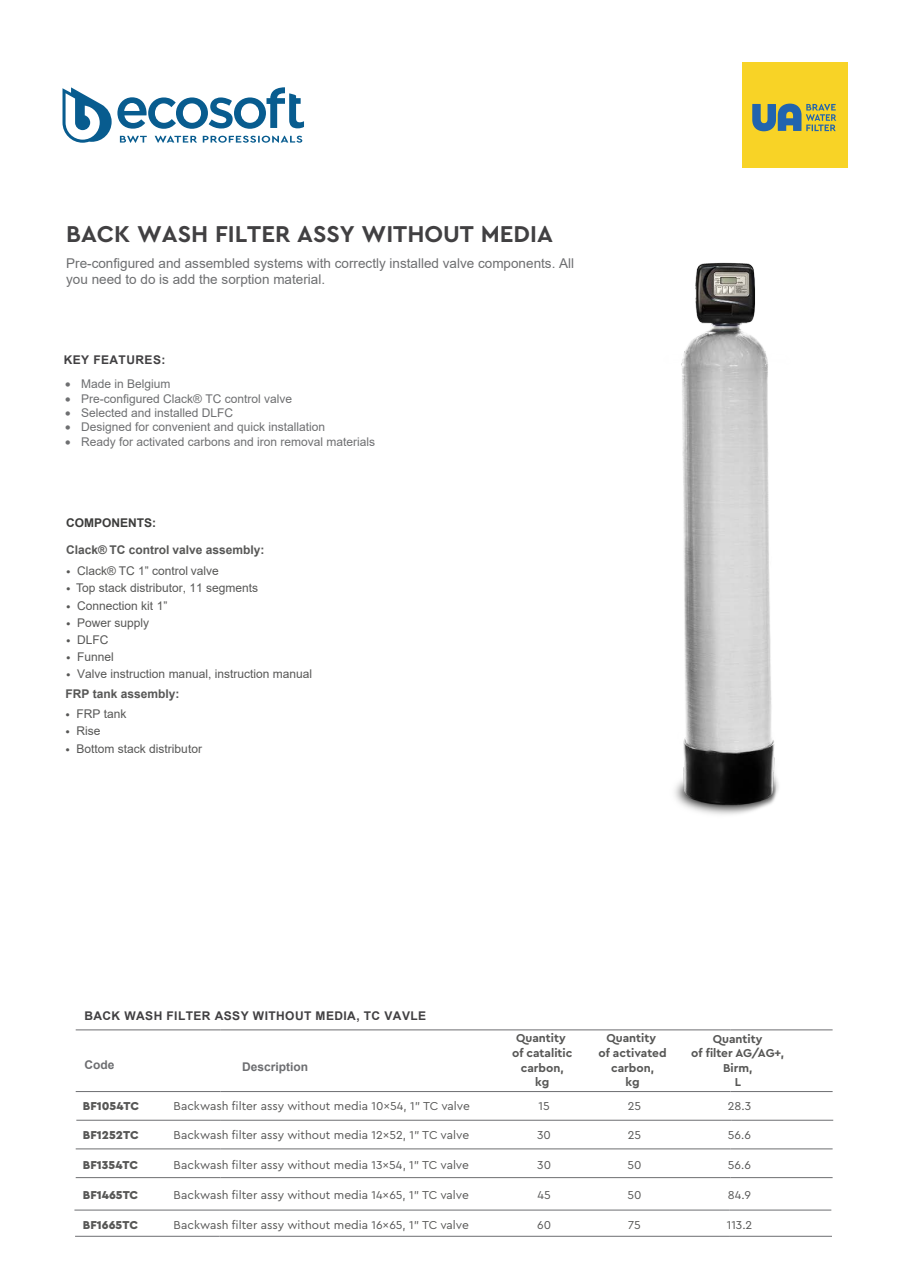
<style>
.page{position:relative;width:910px;height:1280px;background:#fff}
.page>*{position:absolute;margin:0;border:0;box-sizing:border-box;transform-origin:0 0}
.t1{font:700 24px "Cera PRO";color:#414042}
.t2{font:13.5px/16.2px "Arial";color:#6d6e70}
.t3{font:12px "Cera PRO";color:#575756}
.t4{font:12px/19.4px "Arial";color:#575756}
.t5{font:12px "Arial";color:#6e6f71}
.t6{font:700 12px/14.5px "Cera PRO";color:#575756;text-align:center}
.t7{font:700 12px "Arial";letter-spacing:.035em;color:#414042}
.t8{font:900 12px "Cera Pro";color:#575756}
.t9{font:700 12px "Arial";color:#575756}
.t10{font:700 12px "Arial";color:#6d6e71}
.t11{font:700 12px "Arial";color:#3c3c3b}
.s1{font-family:"Cera PRO"}
.s2{font-weight:700}
.s3{font-style:inherit}
</style>
<div class="page">
<svg style="left:63px;top:87px;width:241px;height:56px"></svg>
<div style="left:742px;top:63px;width:105px;height:105px;background:#f8d326"></div>
<svg style="left:752px;top:104px;width:84px;height:27px"></svg>
<hr style="left:76px;top:1030px;width:144px;height:1px;background:#6d6e71">
<hr style="left:220px;top:1030px;width:511px;height:1px;background:#6d6e71">
<hr style="left:731px;top:1030px;width:102px;height:1px;background:#6d6e71">
<hr style="left:76px;top:1091px;width:144px;height:1px;background:#6d6e71">
<hr style="left:220px;top:1091px;width:511px;height:1px;background:#6d6e71">
<hr style="left:731px;top:1091px;width:102px;height:1px;background:#6d6e71">
<hr style="left:76px;top:1177px;width:144px;height:1px;background:#6d6e71">
<hr style="left:220px;top:1177px;width:511px;height:1px;background:#6d6e71">
<hr style="left:731px;top:1177px;width:102px;height:1px;background:#6d6e71">
<hr style="left:74px;top:1210px;width:145px;height:1px;background:#6d6e71">
<hr style="left:219px;top:1210px;width:510px;height:1px;background:#6d6e71">
<hr style="left:729px;top:1210px;width:102px;height:1px;background:#6d6e71">
<hr style="left:76px;top:1120px;width:145px;height:1px;background:#6d6e71">
<hr style="left:221px;top:1120px;width:510px;height:1px;background:#6d6e71">
<hr style="left:731px;top:1120px;width:102px;height:1px;background:#6d6e71">
<hr style="left:76px;top:1149px;width:144px;height:1px;background:#6d6e71">
<hr style="left:220px;top:1149px;width:511px;height:1px;background:#6d6e71">
<hr style="left:731px;top:1149px;width:102px;height:1px;background:#6d6e71">
<hr style="left:75px;top:1236px;width:145px;height:1px;background:#6d6e71">
<hr style="left:220px;top:1236px;width:510px;height:1px;background:#6d6e71">
<hr style="left:730px;top:1236px;width:102px;height:1px;background:#6d6e71">
<img style="left:674px;top:262px;width:105px;height:553px">
<h1 class="t1" style="left:66px;top:218px;width:488px">BACK WASH FILTER ASSY WITHOUT MEDIA</h1>
<p class="t2" style="left:66px;top:255px;width:509px">Pre-configured and assembled systems with correctly installed valve components. All you need to do is add the sorption material.</p>
<p class="t7" style="left:64px;top:351px;width:103px">KEY FEATURES:</p>
<p class="t5" style="left:65px;top:376px;width:107px">• Made in Belgium</p>
<p class="t5" style="left:65px;top:390px;width:228px">• Pre-configured Clack® TC control valve</p>
<p class="t5" style="left:65px;top:405px;width:170px">• Selected and installed DLFС</p>
<p class="t5" style="left:65px;top:419px;width:262px">• Designed for convenient and quick installation</p>
<p class="t5" style="left:65px;top:433px;width:312px">• Ready for activated carbons and iron removal materials</p>
<p class="t11" style="left:66px;top:514px;width:91px">COMPONENTS:</p>
<p class="t9" style="left:66px;top:541px;width:200px">Clack® TC control valve assembly:</p>
<p class="t4" style="left:66px;top:561px;width:154px"><span class="s1">•</span> Clack® TC 1” control valve</p>
<p class="t4" style="left:66px;top:578px;width:194px"><span class="s1">•</span> Top stack distributor, 11 segments</p>
<p class="t4" style="left:66px;top:595px;width:103px"><span class="s1">•</span> Сonnection kit 1”</p>
<p class="t4" style="left:66px;top:613px;width:85px"><span class="s1">•</span> Power supply</p>
<p class="t4" style="left:66px;top:630px;width:44px"><span class="s1">•</span> DLFC</p>
<p class="t4" style="left:66px;top:647px;width:49px"><span class="s1">•</span> Funnel</p>
<p class="t4" style="left:65px;top:664px;width:248px"><span class="s1">•</span> Valve instruction manual, instruction manual<br><span class="s2">FRP tank assembly:</span></p>
<p class="t4" style="left:65px;top:704px;width:63px"><span class="s1">•</span> FRP tank</p>
<p class="t4" style="left:65px;top:721px;width:37px"><span class="s1">•</span> Rise</p>
<p class="t4" style="left:65px;top:739px;width:138px"><span class="s1">•</span> Bottom stack distributor</p>
<p class="t7" style="left:84px;top:1007px;width:343px"><span class="s3">BACK WASH FILTER</span> ASSY WITHOUT MEDIA, <span class="s3">TC</span> VAVLE</p>
<p class="t10" style="left:85px;top:1056px;width:31px">Code</p>
<p class="t10" style="left:242px;top:1059px;width:68px">Description</p>
<p class="t6" style="left:512px;top:1030px;width:62px">Quantity of catalitic carbon,<br>kg</p>
<p class="t6" style="left:599px;top:1030px;width:70px">Quantity<br>of activated carbon,<br>kg</p>
<p class="t6" style="left:691px;top:1031px;width:94px">Quantity<br>of filter AG/AG+,<br>Birm,<br>L</p>
<p class="t8" style="left:83px;top:1098px;width:58px">BF1054TC</p>
<p class="t3" style="left:174px;top:1098px;width:298px">Backwash filter assy without media 10x54, 1” TC valve</p>
<p class="t3" style="left:538px;top:1098px;width:13px">15</p>
<p class="t3" style="left:628px;top:1098px;width:15px">25</p>
<p class="t3" style="left:728px;top:1098px;width:25px">28.3</p>
<p class="t8" style="left:83px;top:1127px;width:57px">BF1252TC</p>
<p class="t3" style="left:174px;top:1127px;width:297px">Backwash filter assy without media 12x52, 1” TC valve</p>
<p class="t3" style="left:537px;top:1127px;width:15px">30</p>
<p class="t3" style="left:628px;top:1127px;width:15px">25</p>
<p class="t3" style="left:728px;top:1127px;width:25px">56.6</p>
<p class="t8" style="left:83px;top:1157px;width:57px">BF1354TC</p>
<p class="t3" style="left:174px;top:1157px;width:297px">Backwash filter assy without media 13x54, 1” TC valve</p>
<p class="t3" style="left:537px;top:1157px;width:15px">30</p>
<p class="t3" style="left:627px;top:1157px;width:16px">50</p>
<p class="t3" style="left:728px;top:1157px;width:25px">56.6</p>
<p class="t8" style="left:83px;top:1187px;width:57px">BF1465TC</p>
<p class="t3" style="left:174px;top:1187px;width:297px">Backwash filter assy without media 14x65, 1” TC valve</p>
<p class="t3" style="left:537px;top:1187px;width:15px">45</p>
<p class="t3" style="left:627px;top:1187px;width:16px">50</p>
<p class="t3" style="left:728px;top:1187px;width:25px">84.9</p>
<p class="t8" style="left:83px;top:1217px;width:57px">BF1665TC</p>
<p class="t3" style="left:174px;top:1217px;width:297px">Backwash filter assy without media 16x65, 1” TC valve</p>
<p class="t3" style="left:537px;top:1217px;width:15px">60</p>
<p class="t3" style="left:628px;top:1217px;width:14px">75</p>
<p class="t3" style="left:727px;top:1217px;width:27px">113.2</p>
</div>
